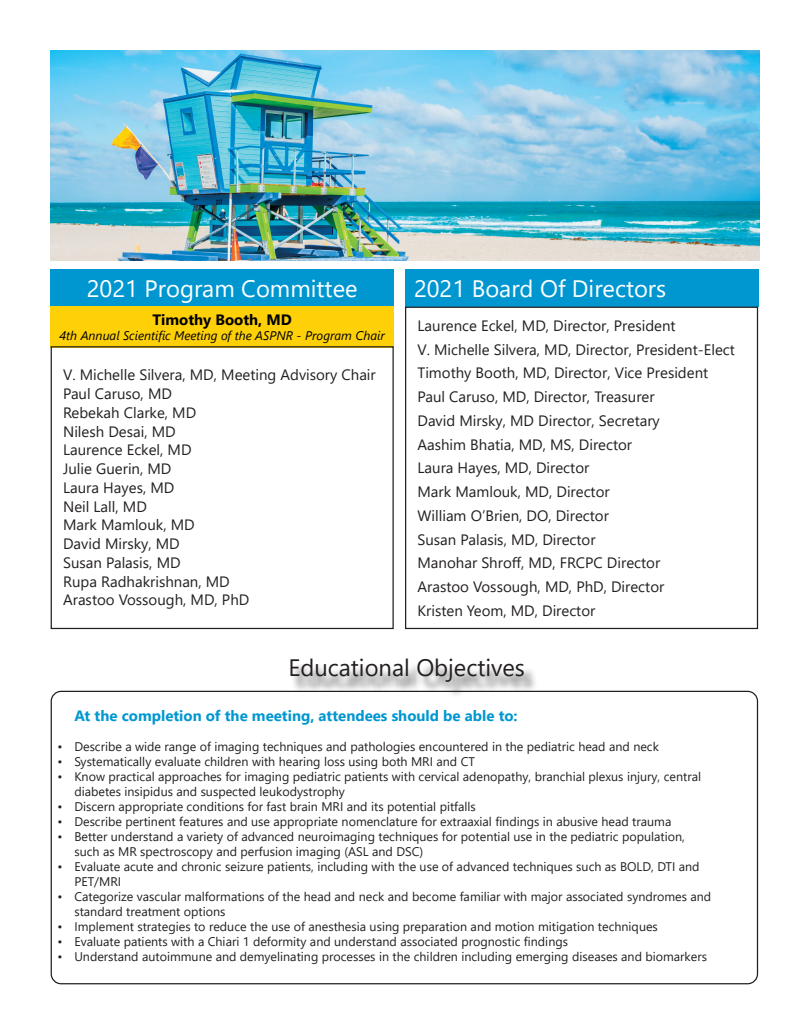
<style>
.page{position:relative;width:810px;height:1035px;background:#fff}
.page>*{position:absolute;margin:0;border:0;box-sizing:border-box;transform-origin:0 0}
.t1{font:23.75px "Segoe UI";color:#fff}
.t2{font:23.75px "Segoe UI";color:#231f20}
.t3{font:15px/18.8px "Segoe UI";color:#231f20}
.t4{font:700 15px "Segoe UI";color:#0097d1}
.t5{font:700 15px "Segoe UI";color:#000}
.t6{font:12.5px/15px "Segoe UI";color:#231f20}
.t7{font:italic 12.5px "Segoe UI";color:#000}
</style>
<div class="page">
<img style="left:51px;top:51px;width:708px;height:209px">
<div style="left:291px;top:662px;width:247px;height:36px;background:#231f20;opacity:.75"></div>
<div style="left:51px;top:269px;width:343px;height:38px;background:#0097d1"></div>
<div style="left:51px;top:307px;width:343px;height:41px;background:#fed008"></div>
<div style="left:405px;top:269px;width:353px;height:38px;background:#0097d1"></div>
<div style="left:51px;top:346px;width:343px;height:283px;border:1px solid #231f20"></div>
<div style="left:405px;top:307px;width:353px;height:322px;border:1px solid #231f20"></div>
<h1 class="t1" style="left:87px;top:266px;width:272px">2021 Program Committee</h1>
<p class="t5" style="left:152px;top:306px;width:141px">Timothy Booth, MD</p>
<p class="t7" style="left:60px;top:324px;width:327px">4th Annual Scientific Meeting of the ASPNR - Program Chair</p>
<p class="t3" style="left:63px;top:364px;width:314px">V. Michelle Silvera, MD, Meeting Advisory Chair<br>Paul Caruso, MD<br>Rebekah Clarke, MD<br>Nilesh Desai, MD<br>Laurence Eckel, MD<br>Julie Guerin, MD<br>Laura Hayes, MD<br>Neil Lall, MD<br>Mark Mamlouk, MD<br>David Mirsky, MD<br>Susan Palasis, MD<br>Rupa Radhakrishnan, MD<br>Arastoo Vossough, MD, PhD</p>
<h1 class="t1" style="left:414px;top:266px;width:254px">2021 Board Of Directors</h1>
<p class="t3" style="left:418px;top:312px;width:319px;line-height:23.8px">Laurence Eckel, MD, Director, President<br>V. Michelle Silvera, MD, Director, President-Elect Timothy Booth, MD, Director, Vice President Paul Caruso, MD, Director, Treasurer<br>David Mirsky, MD Director, Secretary<br>Aashim Bhatia, MD, MS, Director<br>Laura Hayes, MD, Director<br>Mark Mamlouk, MD, Director<br>William O’Brien, DO, Director<br>Susan Palasis, MD, Director<br>Manohar Shroff, MD, FRCPC Director<br>Arastoo Vossough, MD, PhD, Director<br>Kristen Yeom, MD, Director</p>
<h1 class="t2" style="left:288px;top:645px;width:238px">Educational Objectives</h1>
<p class="t4" style="left:74px;top:701px;width:445px">At the completion of the meeting, attendees should be able to:</p>
<p class="t6" style="left:58px;top:738px;width:603px">• Describe a wide range of imaging techniques and pathologies encountered in the pediatric head and neck</p>
<p class="t6" style="left:58px;top:753px;width:419px">• Systematically evaluate children with hearing loss using both MRI and CT</p>
<p class="t6" style="left:74px;top:768px;width:628px;text-indent:-17px">• Know practical approaches for imaging pediatric patients with cervical adenopathy, branchial plexus injury, central diabetes insipidus and suspected leukodystrophy</p>
<p class="t6" style="left:57px;top:798px;width:420px">• Discern appropriate conditions for fast brain MRI and its potential pitfalls</p>
<p class="t6" style="left:57px;top:813px;width:615px">• Describe pertinent features and use appropriate nomenclature for extraaxial findings in abusive head trauma</p>
<p class="t6" style="left:74px;top:828px;width:612px;text-indent:-17px">• Better understand a variety of advanced neuroimaging techniques for potential use in the pediatric population, such as MR spectroscopy and perfusion imaging (ASL and DSC)</p>
<p class="t6" style="left:74px;top:858px;width:627px;text-indent:-17px">• Evaluate acute and chronic seizure patients, including with the use of advanced techniques such as BOLD, DTI and<br>PET/MRI</p>
<p class="t6" style="left:74px;top:888px;width:638px;text-indent:-17px">• Categorize vascular malformations of the head and neck and become familiar with major associated syndromes and standard treatment options</p>
<p class="t6" style="left:57px;top:918px;width:602px">• Implement strategies to reduce the use of anesthesia using preparation and motion mitigation techniques</p>
<p class="t6" style="left:57px;top:933px;width:512px">• Evaluate patients with a Chiari 1 deformity and understand associated prognostic findings</p>
<p class="t6" style="left:57px;top:948px;width:651px">• Understand autoimmune and demyelinating processes in the children including emerging diseases and biomarkers</p>
</div>
